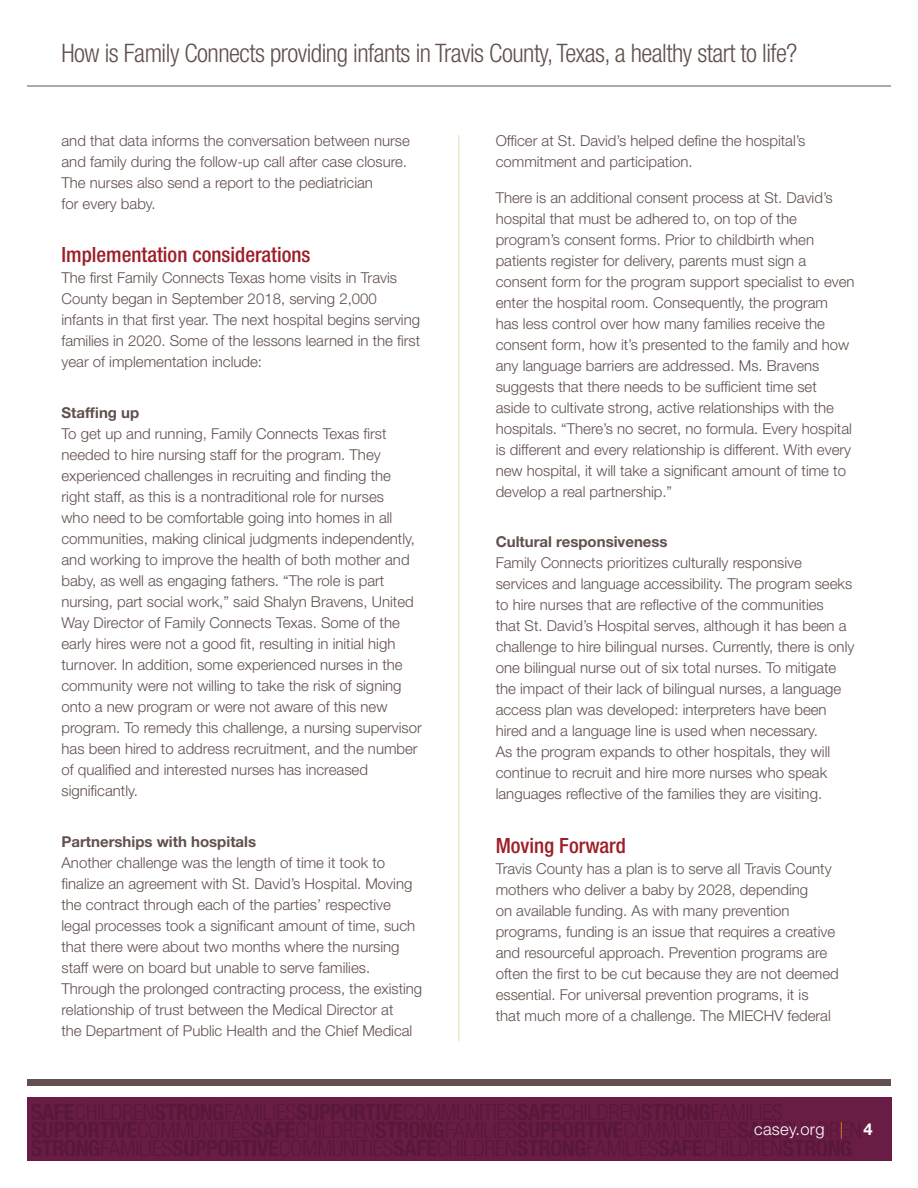
<style>
.page{position:relative;width:918px;height:1188px;background:#fff}
.page>*{position:absolute;margin:0;border:0;box-sizing:border-box;transform-origin:0 0}
.t1{font:300 condensed 25.5px "Helvetica Neue LT Std";letter-spacing:-.02em;color:#61504d}
.Head_2{font:500 condensed 21px "Helvetica Neue LT Std";color:#9d1e28}
.t2{font:300 16.5px "Helvetica Neue LT Std";letter-spacing:.02em;color:#fff}
.body{font:300 15px/21px "Helvetica Neue LT Std";color:#61504d}
.Head_3{font:700 15px "Helvetica Neue LT Std";color:#61504d}
.s1{color:#f28a20}
.s2{font-weight:700}
</style>
<div class="page">
<div style="left:27px;top:1098px;width:864px;height:63px;background:#691d45"></div>
<div style="left:27px;top:1079px;width:864px;height:7px;background:#61504d"></div>
<hr style="left:27px;top:86px;width:864px;height:1px;background:#61504d">
<hr style="left:458px;top:135px;width:1px;height:906px;background:#e6e2b2">
<h1 class="t1" style="left:62px;top:39px;width:737px">How is Family Connects providing infants in Travis County, Texas, a healthy start to life?</h1>
<p class="body" style="left:62px;top:130px;width:350px">and that data informs the conversation between nurse and family during the follow-up call after case closure.<br>The nurses also send a report to the pediatrician<br>for every baby.</p>
<p class="Head_2" style="left:62px;top:242px;width:251px">Implementation considerations</p>
<p class="body" style="left:62px;top:267px;width:360px">The first Family Connects Texas home visits in Travis County began in September 2018, serving 2,000 infants in that first year. The next hospital begins serving families in 2020. Some of the lessons learned in the first year of implementation include:</p>
<p class="Head_3" style="left:62px;top:403px;width:79px">Staffing up</p>
<p class="body" style="left:62px;top:423px;width:362px">To get up and running, Family Connects Texas first needed to hire nursing staff for the program. They experienced challenges in recruiting and finding the right staff, as this is a nontraditional role for nurses<br>who need to be comfortable going into homes in all communities, making clinical judgments independently, and working to improve the health of both mother and baby, as well as engaging fathers. “The role is part nursing, part social work,” said Shalyn Bravens, United Way Director of Family Connects Texas. Some of the early hires were not a good fit, resulting in initial high turnover. In addition, some experienced nurses in the community were not willing to take the risk of signing onto a new program or were not aware of this new program. To remedy this challenge, a nursing supervisor has been hired to address recruitment, and the number of qualified and interested nurses has increased significantly.</p>
<p class="Head_3" style="left:62px;top:832px;width:196px">Partnerships with hospitals</p>
<p class="body" style="left:62px;top:852px;width:362px">Another challenge was the length of time it took to finalize an agreement with St. David’s Hospital. Moving the contract through each of the parties’ respective legal processes took a significant amount of time, such that there were about two months where the nursing staff were on board but unable to serve families.<br>Through the prolonged contracting process, the existing relationship of trust between the Medical Director at<br>the Department of Public Health and the Chief Medical</p>
<p class="body" style="left:496px;top:130px;width:311px">Officer at St. David’s helped define the hospital’s commitment and participation.</p>
<p class="body" style="left:496px;top:187px;width:360px">There is an additional consent process at St. David’s hospital that must be adhered to, on top of the program’s consent forms. Prior to childbirth when patients register for delivery, parents must sign a consent form for the program support specialist to even enter the hospital room. Consequently, the program has less control over how many families receive the consent form, how it’s presented to the family and how any language barriers are addressed. Ms. Bravens suggests that there needs to be sufficient time set aside to cultivate strong, active relationships with the hospitals. “There’s no secret, no formula. Every hospital is different and every relationship is different. With every new hospital, it will take a significant amount of time to develop a real partnership.”</p>
<p class="Head_3" style="left:496px;top:533px;width:173px">Cultural responsiveness</p>
<p class="body" style="left:496px;top:552px;width:360px">Family Connects prioritizes culturally responsive services and language accessibility. The program seeks to hire nurses that are reflective of the communities<br>that St. David’s Hospital serves, although it has been a challenge to hire bilingual nurses. Currently, there is only one bilingual nurse out of six total nurses. To mitigate the impact of their lack of bilingual nurses, a language access plan was developed: interpreters have been hired and a language line is used when necessary.<br>As the program expands to other hospitals, they will continue to recruit and hire more nurses who speak languages reflective of the families they are visiting.</p>
<p class="Head_2" style="left:496px;top:833px;width:132px">Moving Forward</p>
<p class="body" style="left:496px;top:858px;width:345px">Travis County has a plan is to serve all Travis County mothers who deliver a baby by 2028, depending<br>on available funding. As with many prevention programs, funding is an issue that requires a creative and resourceful approach. Prevention programs are often the first to be cut because they are not deemed essential. For universal prevention programs, it is<br>that much more of a challenge. The MIECHV federal</p>
<p class="t2" style="left:754px;top:1119px;width:120px">casey.org <span class="s1">|</span> <span class="s2">4</span></p>
</div>
